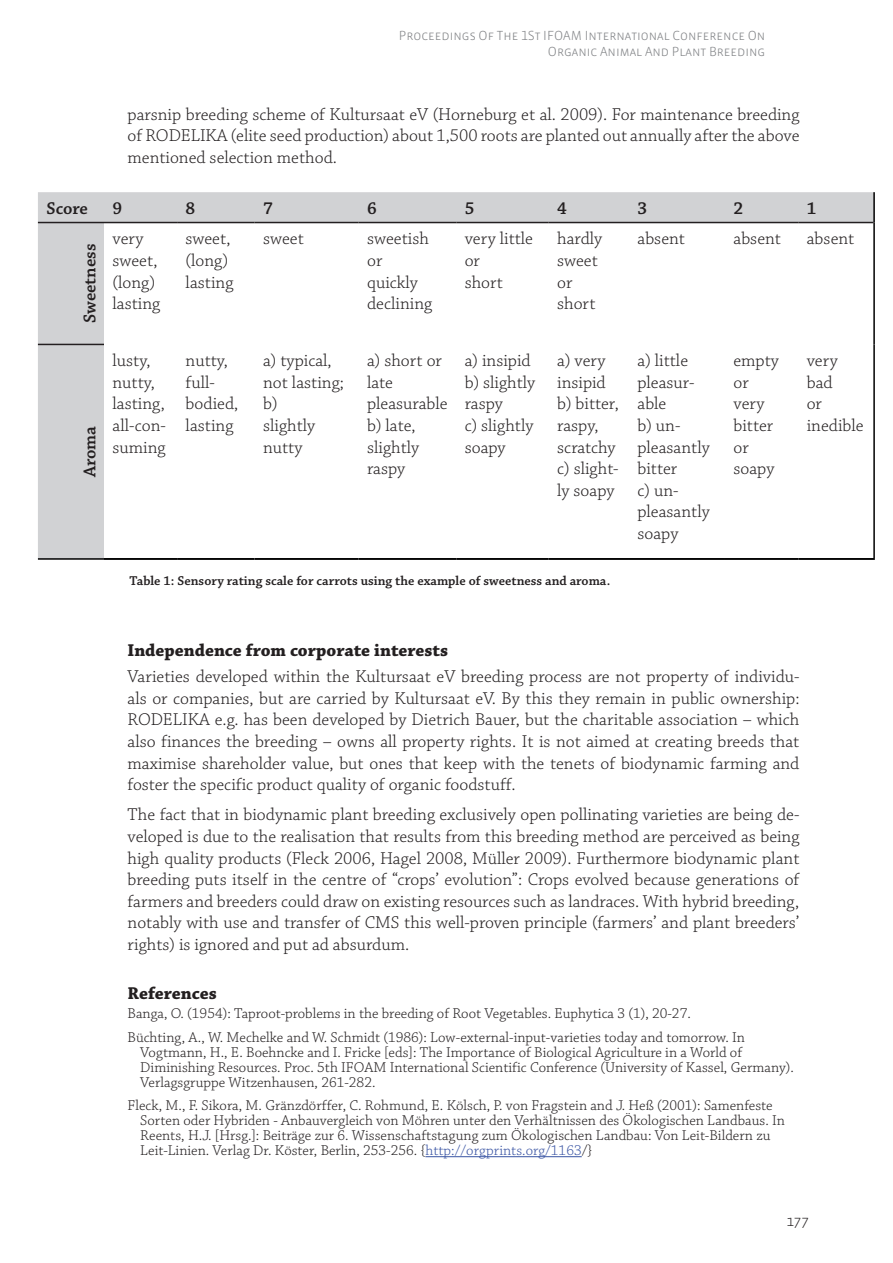
<style>
.page{position:relative;width:893px;height:1263px;background:#fff}
.page>*{position:absolute;margin:0;border:0;box-sizing:border-box;transform-origin:0 0}
.t1{font:300 18px/21.6px "Chaparral Pro";color:#231f20}
.t2{font:700 18px "Chaparral Pro";color:#231f20}
.t3{font:600 18px "Chaparral Pro";color:#231f20}
.t4{font:300 15px/15px "Chaparral Pro";color:#231f20}
.t5{font:300 15px "Vista Sans OT";color:#231f20}
.t6{font:300 13.5px/16.2px "Vista Sans OT";color:#808285;text-align:right}
.t7{font:600 13.5px "Chaparral Pro";color:#231f20}
.s1{color:#3853a3}
</style>
<div class="page">
<hr style="left:425px;top:1156px;width:157px;height:1px;background:#3853a3">
<svg style="left:38px;top:192px;width:835px;height:366px"></svg>
<hr style="left:38px;top:222px;width:66px;height:1px;background:#231f20">
<hr style="left:104px;top:222px;width:73px;height:1px;background:#231f20">
<hr style="left:177px;top:222px;width:78px;height:1px;background:#231f20">
<hr style="left:255px;top:222px;width:104px;height:1px;background:#231f20">
<hr style="left:359px;top:222px;width:97px;height:1px;background:#231f20">
<hr style="left:456px;top:222px;width:93px;height:1px;background:#231f20">
<hr style="left:549px;top:222px;width:80px;height:1px;background:#231f20">
<hr style="left:629px;top:222px;width:96px;height:1px;background:#231f20">
<hr style="left:725px;top:222px;width:73px;height:1px;background:#231f20">
<hr style="left:798px;top:222px;width:75px;height:1px;background:#231f20">
<hr style="left:38px;top:344px;width:66px;height:1px;background:#231f20">
<hr style="left:873px;top:192px;width:2px;height:31px;background:#000">
<hr style="left:873px;top:223px;width:2px;height:121px;background:#000">
<hr style="left:873px;top:344px;width:2px;height:214px;background:#000">
<hr style="left:38px;top:558px;width:66px;height:2px;background:#000">
<hr style="left:104px;top:558px;width:73px;height:2px;background:#000">
<hr style="left:177px;top:558px;width:78px;height:2px;background:#000">
<hr style="left:255px;top:558px;width:104px;height:2px;background:#000">
<hr style="left:359px;top:558px;width:97px;height:2px;background:#000">
<hr style="left:456px;top:558px;width:93px;height:2px;background:#000">
<hr style="left:549px;top:558px;width:80px;height:2px;background:#000">
<hr style="left:629px;top:558px;width:96px;height:2px;background:#000">
<hr style="left:725px;top:558px;width:73px;height:2px;background:#000">
<hr style="left:798px;top:558px;width:77px;height:2px;background:#000">
<p class="t6" style="left:399px;top:28px;width:368px">Proceedings Of The 1St IFOAM International Conference On<br>Organic Animal And Plant Breeding</p>
<p class="t1" style="left:128px;top:104px;width:673px;text-align:justify">parsnip breeding scheme of Kultursaat eV (Horneburg et al. 2009). For maintenance breeding of RODELIKA (elite seed production) about 1,500 roots are planted out annually after the above mentioned selection method.</p>
<p class="t3" style="left:46px;top:198px;width:43px">Score</p>
<p class="t3" style="left:113px;top:198px;width:11px">9</p>
<p class="t3" style="left:186px;top:198px;width:11px">8</p>
<p class="t3" style="left:263px;top:198px;width:11px">7</p>
<p class="t3" style="left:367px;top:198px;width:11px">6</p>
<p class="t3" style="left:465px;top:198px;width:11px">5</p>
<p class="t3" style="left:557px;top:198px;width:11px">4</p>
<p class="t3" style="left:637px;top:198px;width:11px">3</p>
<p class="t3" style="left:733px;top:198px;width:11px">2</p>
<p class="t3" style="left:807px;top:198px;width:11px">1</p>
<p class="t3" style="left:80px;top:323px;width:81px;rotate:-90deg">Sweetness</p>
<p class="t1" style="left:112px;top:229px;width:49px">very sweet, (long) lasting</p>
<p class="t1" style="left:186px;top:229px;width:49px">sweet, (long) lasting</p>
<p class="t1" style="left:263px;top:229px;width:42px">sweet</p>
<p class="t1" style="left:367px;top:229px;width:66px">sweetish or quickly declining</p>
<p class="t1" style="left:465px;top:229px;width:70px">very little or<br>short</p>
<p class="t1" style="left:557px;top:229px;width:47px">hardly sweet or short</p>
<p class="t1" style="left:637px;top:229px;width:49px">absent</p>
<p class="t1" style="left:733px;top:229px;width:49px">absent</p>
<p class="t1" style="left:807px;top:229px;width:49px">absent</p>
<p class="t3" style="left:80px;top:477px;width:53px;rotate:-90deg">Aroma</p>
<p class="t1" style="left:112px;top:351px;width:55px">lusty, nutty, lasting, all-con&shy;suming</p>
<p class="t1" style="left:186px;top:351px;width:54px">nutty, full&shy;bodied, lasting</p>
<p class="t1" style="left:263px;top:351px;width:82px">a) typical, not lasting; b)<br>slightly nutty</p>
<p class="t1" style="left:367px;top:351px;width:82px">a) short or late pleasurable b) late, slightly raspy</p>
<p class="t1" style="left:465px;top:351px;width:72px">a) insipid b) slightly raspy<br>c) slightly soapy</p>
<p class="t1" style="left:557px;top:351px;width:63px">a) very insipid b) bitter, raspy, scratchy c) slight&shy;ly soapy</p>
<p class="t1" style="left:637px;top:351px;width:74px">a) little pleasur&shy;able<br>b) un&shy;pleasantly bitter<br>c) un&shy;pleasantly soapy</p>
<p class="t1" style="left:733px;top:351px;width:47px">empty or very bitter or soapy</p>
<p class="t1" style="left:807px;top:351px;width:58px">very bad<br>or inedible</p>
<p class="t7" style="left:130px;top:573px;width:482px">Table 1: Sensory rating scale for carrots using the example of sweetness and aroma.</p>
<p class="t2" style="left:128px;top:640px;width:322px">Independence from corporate interests</p>
<p class="t1" style="left:128px;top:666px;width:673px;text-align:justify">Varieties developed within the Kultursaat eV breeding process are not property of individu&shy;als or companies, but are carried by Kultursaat eV. By this they remain in public ownership:<br>RODELIKA e.g. has been developed by Dietrich Bauer, but the charitable association – which also finances the breeding – owns all property rights. It is not aimed at creating breeds that maximise shareholder value, but ones that keep with the tenets of biodynamic farming and foster the specific product quality of organic foodstuff.</p>
<p class="t1" style="left:128px;top:805px;width:673px;text-align:justify">The fact that in biodynamic plant breeding exclusively open pollinating varieties are being de&shy;veloped is due to the realisation that results from this breeding method are perceived as being high quality products (Fleck 2006, Hagel 2008, Müller 2009). Furthermore biodynamic plant breeding puts itself in the centre of “crops’ evolution”: Crops evolved because generations of farmers and breeders could draw on existing resources such as landraces. With hybrid breeding, notably with use and transfer of CMS this well-proven principle (farmers’ and plant breeders’ rights) is ignored and put ad absurdum.</p>
<p class="t2" style="left:128px;top:982px;width:91px">References</p>
<p class="t4" style="left:128px;top:1002px;width:619px;line-height:23.5px">Banga, O. (1954): Taproot-problems in the breeding of Root Vegetables. Euphytica 3 (1), 20-27.<br>Büchting, A., W. Mechelke and W. Schmidt (1986): Low-external-input-varieties today and tomorrow. In</p>
<p class="t4" style="left:140px;top:1045px;width:655px">Vogtmann, H., E. Boehncke and I. Fricke [eds]: The Importance of Biological Agriculture in a World of<br>Diminishing Resources. Proc. 5th IFOAM International Scientific Conference (University of Kassel, Germany).<br>Verlagsgruppe Witzenhausen, 261-282.</p>
<p class="t4" style="left:140px;top:1098px;width:646px;text-indent:-13px">Fleck, M., F. Sikora, M. Gränzdörffer, C. Rohmund, E. Kölsch, P. von Fragstein and J. Heß (2001): Samenfeste Sorten oder Hybriden - Anbauvergleich von Möhren unter den Verhältnissen des Ökologischen Landbaus. In Reents, H.J. [Hrsg.]: Beiträge zur 6. Wissenschaftstagung zum Ökologischen Landbau: Von Leit-Bildern zu Leit-Linien. Verlag Dr. Köster, Berlin, 253-256. {<span class="s1">http://orgprints.org/1163</span>/}</p>
<p class="t5" style="left:786px;top:1213px;width:24px">177</p>
</div>
